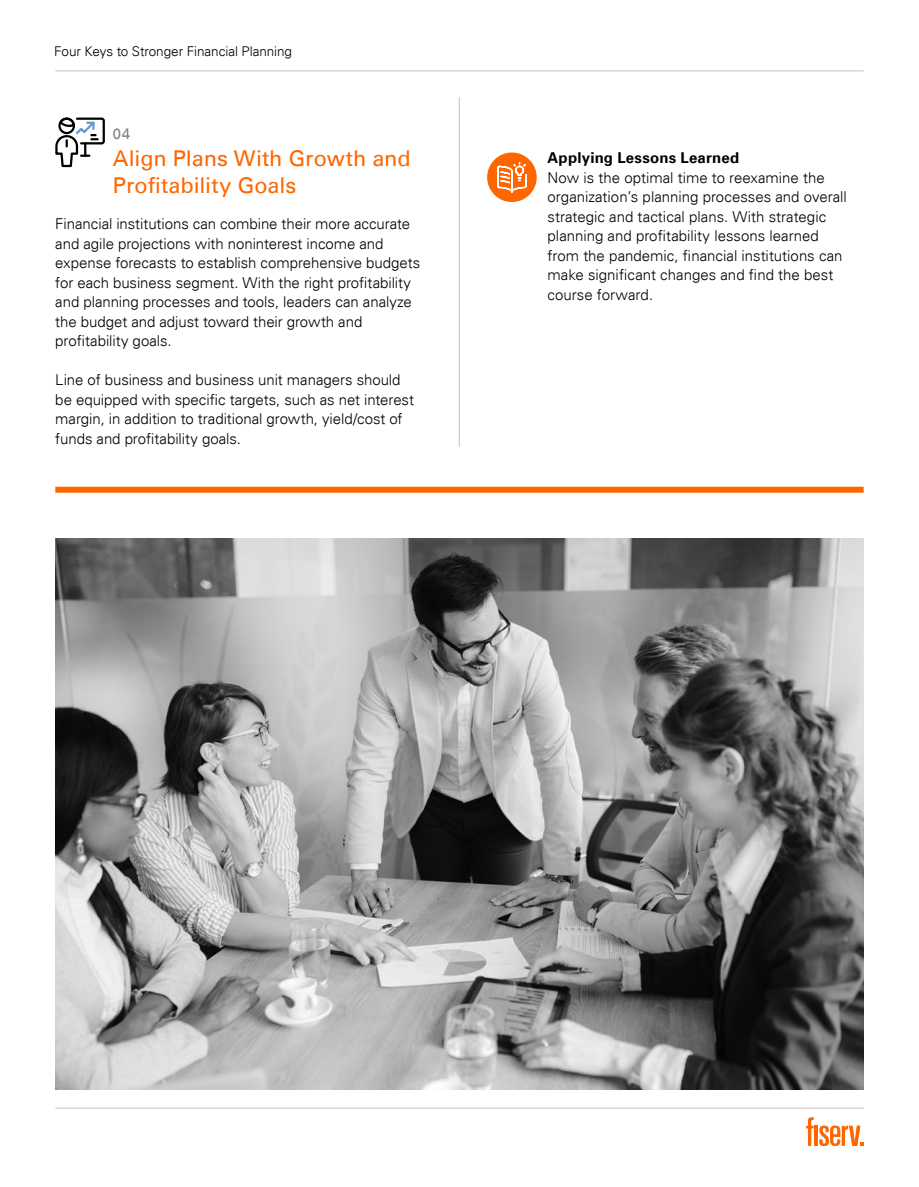
<style>
.page{position:relative;width:919px;height:1187px;background:#fff}
.page>*{position:absolute;margin:0;border:0;box-sizing:border-box;transform-origin:0 0}
.Body_Copy__no_Keylin{font:21.75px/27px "Univers For Fiserv 55";letter-spacing:-.005em;color:#f60}
.Body_Copy__no_Keylin-2{font:300 15px/19.5px "Univers For Fiserv 45";color:#000}
.Body_Copy__no_Keylin-3{font:700 15px "Univers For Fiserv 65";letter-spacing:.015em;color:#000}
.Body_Copy__no_Keylin-4{font:15px "Univers For Fiserv 55";color:#808080}
.t1{font:300 13.5px "Univers For Fiserv 45";letter-spacing:-.005em;color:#000}
</style>
<div class="page">
<svg style="left:819px;top:1125px;width:44px;height:20px"></svg>
<hr style="left:814px;top:1125px;width:3px;height:20px;background:#f60">
<svg style="left:806px;top:1117px;width:7px;height:28px"></svg>
<hr style="left:55px;top:1107px;width:808px;height:1px;background:#c2c2c2">
<hr style="left:55px;top:71px;width:808px;height:1px;background:#c2c2c2">
<hr style="left:459px;top:97px;width:1px;height:349px;background:#c2c2c2">
<img style="left:55px;top:538px;width:808px;height:551px">
<div style="left:55px;top:486px;width:808px;height:6px;background:#f60"></div>
<div style="left:487px;top:152px;width:49px;height:50px;background:#f60;border-radius:50%"></div>
<svg style="left:497px;top:162px;width:30px;height:31px"></svg>
<svg style="left:55px;top:117px;width:50px;height:51px"></svg>
<p class="t1" style="left:54px;top:43px;width:239px">Four Keys to Stronger Financial Planning</p>
<p class="Body_Copy__no_Keylin-4" style="left:113px;top:125px;width:19px">04</p>
<p class="Body_Copy__no_Keylin" style="left:113px;top:145px;width:299px">Align Plans With Growth and<br>Profitability Goals</p>
<p class="Body_Copy__no_Keylin-2" style="left:55px;top:214px;width:366px">Financial institutions can combine their more accurate and agile projections with noninterest income and expense forecasts to establish comprehensive budgets for each business segment. With the right profitability and planning processes and tools, leaders can analyze the budget and adjust toward their growth and profitability goals.</p>
<p class="Body_Copy__no_Keylin-2" style="left:55px;top:370px;width:360px">Line of business and business unit managers should be equipped with specific targets, such as net interest margin, in addition to traditional growth, yield/cost of funds and profitability goals.</p>
<p class="Body_Copy__no_Keylin-3" style="left:547px;top:149px;width:193px">Applying Lessons Learned</p>
<p class="Body_Copy__no_Keylin-2" style="left:547px;top:168px;width:301px">Now is the optimal time to reexamine the organization’s planning processes and overall strategic and tactical plans. With strategic planning and profitability lessons learned from the pandemic, financial institutions can make significant changes and find the best course forward.</p>
</div>
